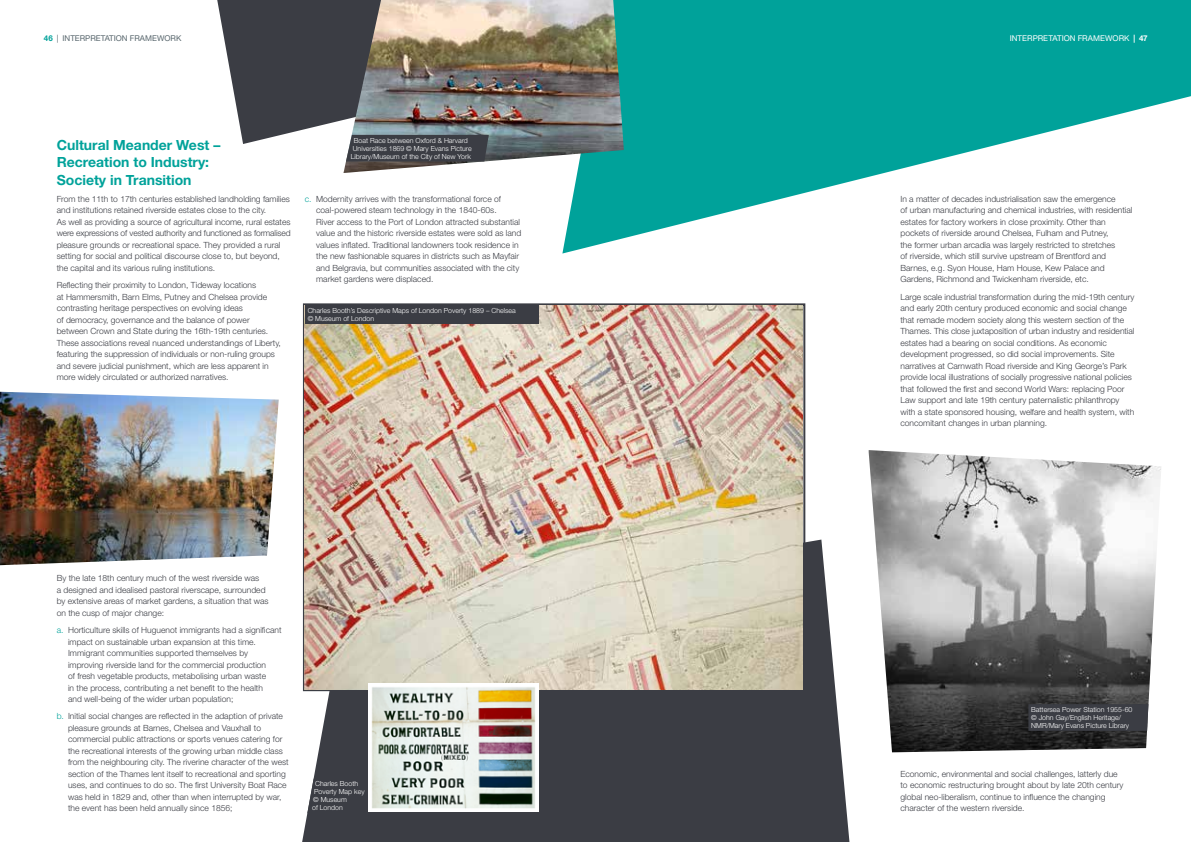
<style>
.page{position:relative;width:1191px;height:842px;background:#fff}
.page>*{position:absolute;margin:0;border:0;box-sizing:border-box;transform-origin:0 0}
.t1{font:700 14px/17.2px "Helvetica Neue LT Std";color:#00a29a}
.t2{font:300 8.5px/11.5px "Helvetica Neue LT Std";color:#3b3d44}
.t3{font:8px "Helvetica Neue LT Std";color:#58666d}
.t4{font:8px "Helvetica Neue LT Std";letter-spacing:.005em;color:#fff}
.t5{font:300 7px/8px "Helvetica Neue LT Std";color:#fff}
.s1{font-weight:700;color:#00a29a}
.s2{font-weight:700}
.s3{color:#00a29a}
</style>
<div class="page">
<svg style="left:562px;top:0;width:629px;height:253px;fill:#00a29a"></svg>
<svg style="left:302px;top:539px;width:547px;height:303px;fill:#3b3d44"></svg>
<img style="left:868px;top:450px;width:293px;height:302px">
<div style="left:1028px;top:704px;width:120px;height:27px;background:#3b3d44"></div>
<svg style="left:302px;top:303px;width:504px;height:511px;background:#4c4d53"></svg>
<img style="left:343px;top:0;width:281px;height:173px">
<svg style="left:217px;top:0;width:272px;height:162px;background:#797775"></svg>
<img style="left:305px;top:305px;width:497px;height:384px">
<div style="left:305px;top:305px;width:234px;height:19px;background:#3b3d44"></div>
<div style="left:307px;top:779px;width:61px;height:34px;background:#3b3d44"></div>
<img style="left:0;top:392px;width:279px;height:173px">
<img style="left:369px;top:683px;width:170px;height:128px">
<p class="t3" style="left:44px;top:33px;width:139px"><span class="s1">46</span> | INTERPRETATION FRAMEWORK</p>
<p class="t4" style="left:1009px;top:33px;width:139px">INTERPRETATION FRAMEWORK <span class="s2">| 47</span></p>
<h1 class="t1" style="left:57px;top:136px;width:165px">Cultural Meander West –<br>Recreation to Industry:<br>Society in Transition</h1>
<p class="t2" style="left:57px;top:193px;width:235px">From the 11th to 17th centuries established landholding families and institutions retained riverside estates close to the city.<br>As well as providing a source of agricultural income, rural estates were expressions of vested authority and functioned as formalised pleasure grounds or recreational space. They provided a rural setting for social and political discourse close to, but beyond, the capital and its various ruling institutions.</p>
<p class="t2" style="left:57px;top:279px;width:226px">Reflecting their proximity to London, Tideway locations<br>at Hammersmith, Barn Elms, Putney and Chelsea provide contrasting heritage perspectives on evolving ideas<br>of democracy, governance and the balance of power between Crown and State during the 16th-19th centuries.<br>These associations reveal nuanced understandings of Liberty, featuring the suppression of individuals or non-ruling groups and severe judicial punishment, which are less apparent in more widely circulated or authorized narratives.</p>
<p class="t5" style="left:351px;top:136px;width:122px;text-align:center">Boat Race between Oxford &amp; Harvard<br>Universities 1869 © Mary Evans Picture<br>Library/Museum of the City of New York</p>
<p class="t2" style="left:316px;top:193px;width:207px;text-indent:-11px"><span class="s3">c.</span> Modernity arrives with the transformational force of coal-powered steam technology in the 1840-60s.<br>River access to the Port of London attracted substantial value and the historic riverside estates were sold as land values inflated. Traditional landowners took residence in the new fashionable squares in districts such as Mayfair and Belgravia, but communities associated with the city market gardens were displaced.</p>
<p class="t5" style="left:308px;top:306px;width:209px">Charles Booth’s Descriptive Maps of London Poverty 1889 – Chelsea © Museum of London</p>
<p class="t2" style="left:57px;top:572px;width:213px">By the late 18th century much of the west riverside was<br>a designed and idealised pastoral riverscape, surrounded by extensive areas of market gardens, a situation that was on the cusp of major change:</p>
<p class="t2" style="left:68px;top:624px;width:215px;text-indent:-11px"><span class="s3">a.</span> Horticulture skills of Huguenot immigrants had a significant impact on sustainable urban expansion at this time.<br>Immigrant communities supported themselves by improving riverside land for the commercial production<br>of fresh vegetable products, metabolising urban waste<br>in the process, contributing a net benefit to the health<br>and well-being of the wider urban population;</p>
<p class="t2" style="left:68px;top:710px;width:222px;text-indent:-11px"><span class="s3">b.</span> Initial social changes are reflected in the adaption of private pleasure grounds at Barnes, Chelsea and Vauxhall to commercial public attractions or sports venues catering for the recreational interests of the growing urban middle class from the neighbouring city. The riverine character of the west section of the Thames lent itself to recreational and sporting uses, and continues to do so. The first University Boat Race was held in 1829 and, other than when interrupted by war, the event has been held annually since 1856;</p>
<p class="t5" style="left:312px;top:780px;width:54px;text-indent:3px">Charles Booth<br>Poverty Map key © Museum<br>of London</p>
<p class="t2" style="left:900px;top:193px;width:233px">In a matter of decades industrialisation saw the emergence<br>of urban manufacturing and chemical industries, with residential estates for factory workers in close proximity. Other than pockets of riverside around Chelsea, Fulham and Putney,<br>the former urban arcadia was largely restricted to stretches<br>of riverside, which still survive upstream of Brentford and Barnes, e.g. Syon House, Ham House, Kew Palace and Gardens, Richmond and Twickenham riverside, etc.</p>
<p class="t2" style="left:900px;top:291px;width:235px">Large scale industrial transformation during the mid‑19th century and early 20th century produced economic and social change that remade modern society along this western section of the Thames. This close juxtaposition of urban industry and residential estates had a bearing on social conditions. As economic development progressed, so did social improvements. Site narratives at Carnwath Road riverside and King George’s Park provide local illustrations of socially progressive national policies that followed the first and second World Wars: replacing Poor Law support and late 19th century paternalistic philanthropy with a state sponsored housing, welfare and health system, with concomitant changes in urban planning.</p>
<p class="t5" style="left:1031px;top:705px;width:103px">Battersea Power Station 1955-60 © John Gay/English Heritage/<br>NMR/Mary Evans Picture Library</p>
<p class="t2" style="left:900px;top:768px;width:224px">Economic, environmental and social challenges, latterly due to economic restructuring brought about by late 20th century global neo-liberalism, continue to influence the changing character of the western riverside.</p>
</div>
